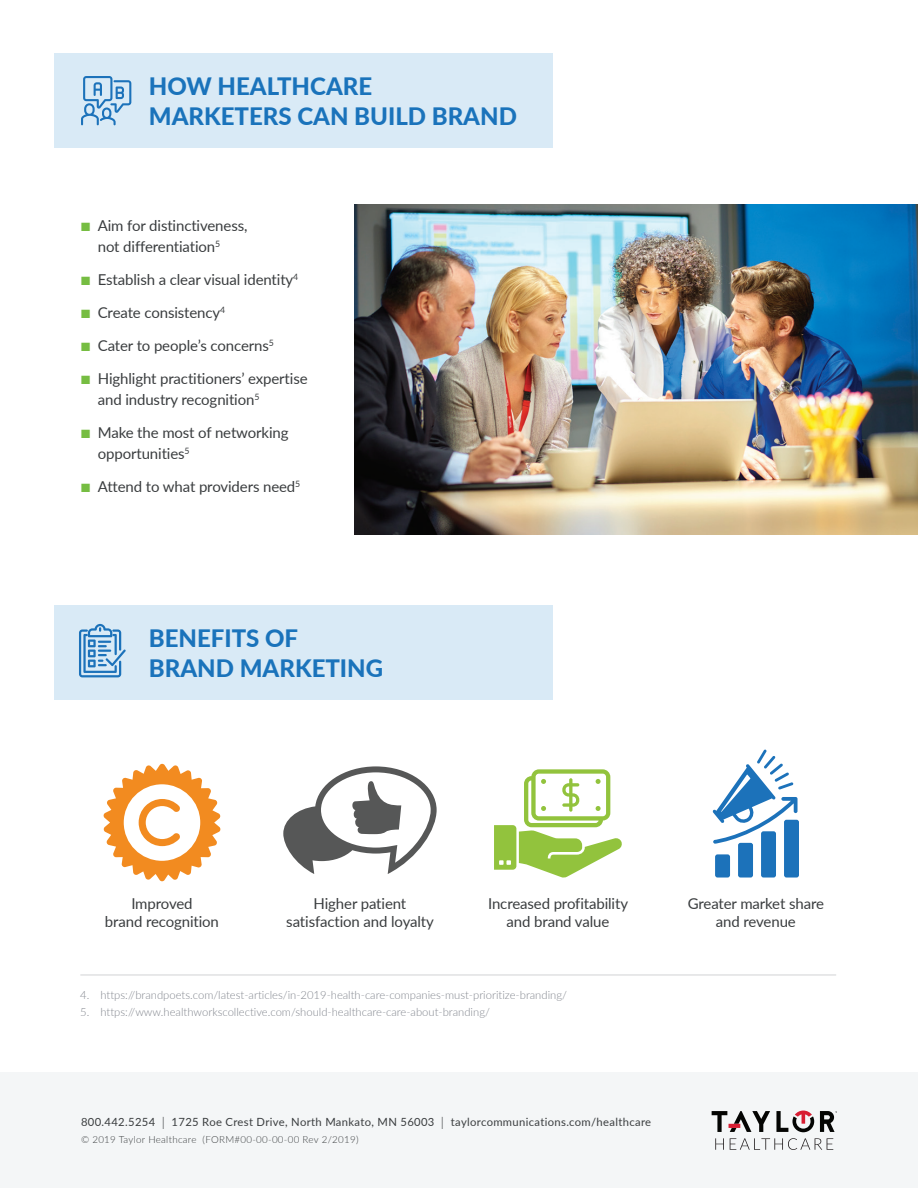
<style>
.page{position:relative;width:918px;height:1188px;background:#fff}
.page>*{position:absolute;margin:0;border:0;box-sizing:border-box;transform-origin:0 0}
.t1{font:800 24px/30px "Lato";color:#1a73bb}
.Body_Copy{font:15px/18px "Lato";letter-spacing:-.01em;color:#3a3d3f;text-align:center}
.t2{font:300 11.25px "Lato";color:#82868e}
.t3{font:11.25px "Lato";letter-spacing:.03em;color:#3a3d3f}
.t4{font:300 9.75px "Lato";letter-spacing:.03em;color:#3a3d3f}
.s1{color:#76bd42}
.s2{font-weight:300;font-size:16.8px}
</style>
<div class="page">
<div style="left:54px;top:54px;width:499px;height:94px;background:#d9eaf6"></div>
<div style="left:54px;top:606px;width:499px;height:94px;background:#d9eaf6"></div>
<div style="left:0;top:1072px;width:918px;height:116px;background:#f4f6f7"></div>
<svg style="left:820px;top:1111px;width:17px;height:21px"></svg>
<svg style="left:712px;top:1111px;width:58px;height:21px"></svg>
<svg style="left:776px;top:1111px;width:38px;height:21px"></svg>
<svg style="left:715px;top:1138px;width:9px;height:12px"></svg>
<svg style="left:730px;top:1138px;width:103px;height:12px"></svg>
<hr style="left:81px;top:975px;width:755px;height:1px;background:#d1d2d4">
<svg style="left:81px;top:76px;width:50px;height:49px"></svg>
<svg style="left:79px;top:624px;width:47px;height:53px"></svg>
<img style="left:355px;top:204px;width:563px;height:331px">
<div style="left:715px;top:854px;width:15px;height:24px;background:#1c72ba;border-radius:2px"></div>
<div style="left:738px;top:843px;width:15px;height:35px;background:#1c72ba;border-radius:2px"></div>
<div style="left:761px;top:831px;width:15px;height:47px;background:#1c72ba;border-radius:2px"></div>
<div style="left:784px;top:820px;width:15px;height:58px;background:#1c72ba;border-radius:2px"></div>
<svg style="left:713px;top:749px;width:85px;height:95px"></svg>
<svg style="left:494px;top:769px;width:128px;height:109px"></svg>
<svg style="left:103px;top:763px;width:118px;height:119px"></svg>
<svg style="left:283px;top:766px;width:154px;height:108px"></svg>
<h3 class="t1" style="left:149px;top:71px;width:370px">HOW HEALTHCARE<br>MARKETERS CAN BUILD BRAND</h3>
<p class="Body_Copy" style="left:98px;top:215px;width:151px;line-height:21px;text-align:left;text-indent:-17px"><span class="s1">■</span> Aim for distinctiveness, not differentiation<sup>5</sup></p>
<p class="Body_Copy" style="left:81px;top:270px;width:219px"><span class="s1">■</span> Establish a clear visual identity<sup>4</sup></p>
<p class="Body_Copy" style="left:81px;top:303px;width:146px"><span class="s1">■</span> Create consistency<sup>4</sup></p>
<p class="Body_Copy" style="left:81px;top:336px;width:194px"><span class="s1">■</span> Cater to people’s concerns<sup>5</sup></p>
<p class="Body_Copy" style="left:98px;top:368px;width:211px;line-height:21px;text-align:left;text-indent:-17px"><span class="s1">■</span> Highlight practitioners’ expertise and industry recognition<sup>5</sup></p>
<p class="Body_Copy" style="left:98px;top:422px;width:192px;line-height:21px;text-align:left;text-indent:-17px"><span class="s1">■</span> Make the most of networking opportunities<sup>5</sup></p>
<p class="Body_Copy" style="left:81px;top:477px;width:221px"><span class="s1">■</span> Attend to what providers need<sup>5</sup></p>
<h3 class="t1" style="left:149px;top:623px;width:236px">BENEFITS OF<br>BRAND MARKETING</h3>
<p class="Body_Copy" style="left:105px;top:893px;width:116px">Improved<br>brand recognition</p>
<p class="Body_Copy" style="left:286px;top:893px;width:149px">Higher patient satisfaction and loyalty</p>
<p class="Body_Copy" style="left:488px;top:893px;width:141px">Increased profitability and brand value</p>
<p class="t2" style="left:80px;top:988px;width:488px">4. https://brandpoets.com/latest-articles/in-2019-health-care-companies-must-prioritize-branding/</p>
<p class="t2" style="left:80px;top:1005px;width:411px">5. https://www.healthworkscollective.com/should-healthcare-care-about-branding/</p>
<p class="Body_Copy" style="left:688px;top:893px;width:138px">Greater market share and revenue</p>
<p class="t3" style="left:81px;top:1114px;width:572px">800.442.5254 <span class="s2">l</span> 1725 Roe Crest Drive, North Mankato, MN 56003 <span class="s2">l</span> taylorcommunications.com/healthcare</p>
<p class="t4" style="left:81px;top:1133px;width:279px">© 2019 Taylor Healthcare (FORM#00-00-00-00 Rev 2/2019)</p>
</div>
